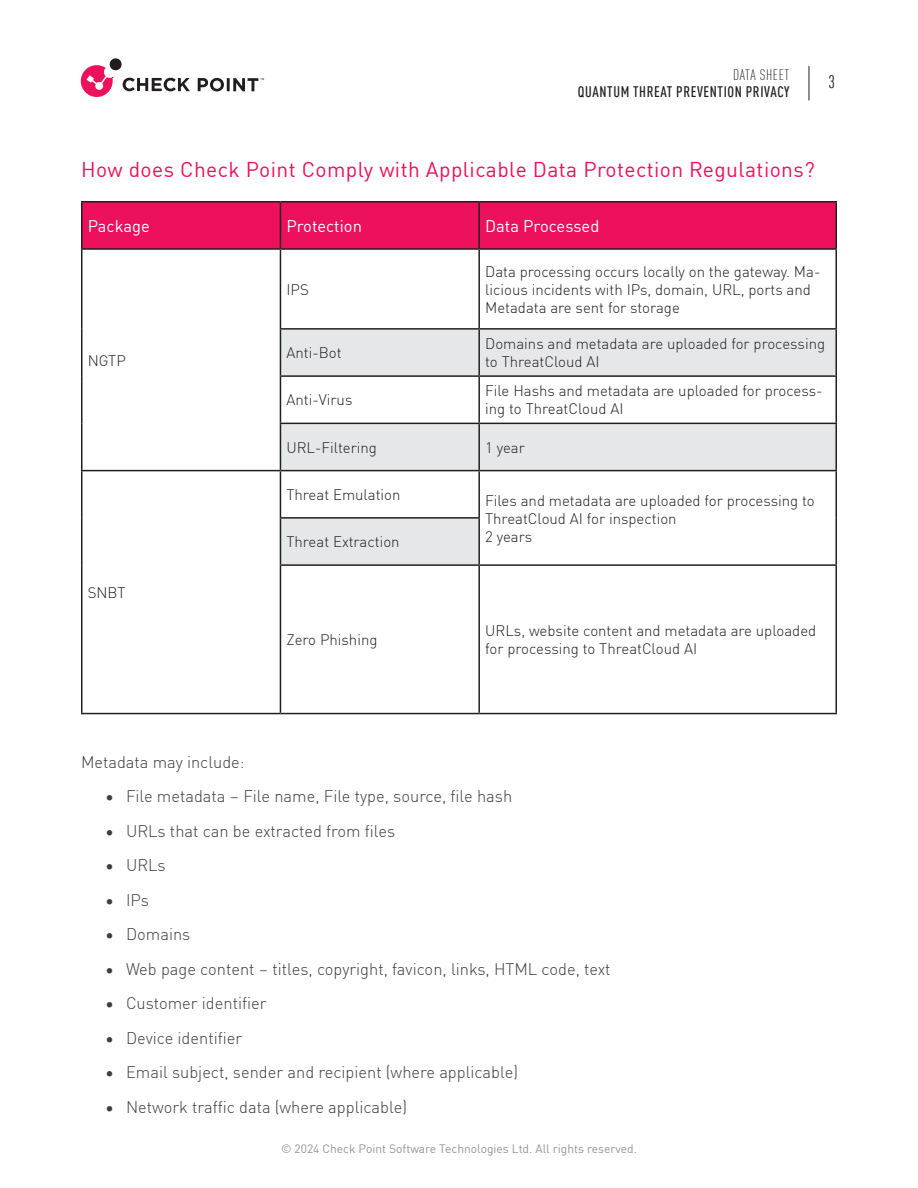
<style>
.page{position:relative;width:918px;height:1188px;background:#fff}
.page>*{position:absolute;margin:0;border:0;box-sizing:border-box;transform-origin:0 0}
.Header_1{font:21px "DIN Pro";letter-spacing:.02em;color:#ed105c}
.t1{font:condensed 18px "DIN Pro";color:#231f20}
.Header_1-2{font:300 16.5px "DIN Pro";color:#3e3e3f}
.t2{font:16.5px "DIN Pro";color:#fff}
.t3{font:300 15px/18px "DIN Pro";color:#231f20}
.t4{font:500 condensed 15px "DIN Pro";letter-spacing:.04em;color:#231f20}
.t5{font:300 condensed 15px "DIN Pro";letter-spacing:.04em;color:#231f20}
.t6{font:12px "DIN Pro";color:#939598}
</style>
<div class="page">
<svg style="left:81px;top:58px;width:109px;height:39px"></svg>
<svg style="left:198px;top:78px;width:66px;height:13px"></svg>
<hr style="left:809px;top:66px;width:1px;height:34px;background:#231f20">
<div style="left:82px;top:202px;width:754px;height:46px;background:#ed105c"></div>
<svg style="left:281px;top:330px;width:555px;height:234px"></svg>
<svg style="left:281px;top:566px;width:555px;height:147px"></svg>
<hr style="left:81px;top:201px;width:199px;height:1px;background:#231f20">
<hr style="left:81px;top:202px;width:1px;height:46px;background:#231f20">
<hr style="left:280px;top:201px;width:199px;height:1px;background:#231f20">
<hr style="left:280px;top:202px;width:1px;height:46px;background:#231f20">
<hr style="left:479px;top:201px;width:358px;height:1px;background:#231f20">
<hr style="left:478px;top:202px;width:2px;height:46px;background:#231f20">
<hr style="left:836px;top:202px;width:1px;height:46px;background:#231f20">
<hr style="left:81px;top:248px;width:199px;height:2px;background:#231f20">
<hr style="left:81px;top:250px;width:1px;height:79px;background:#231f20">
<hr style="left:280px;top:248px;width:199px;height:2px;background:#231f20">
<hr style="left:280px;top:250px;width:1px;height:78px;background:#231f20">
<hr style="left:479px;top:248px;width:358px;height:2px;background:#231f20">
<hr style="left:478px;top:250px;width:2px;height:78px;background:#231f20">
<hr style="left:836px;top:250px;width:1px;height:78px;background:#231f20">
<hr style="left:81px;top:329px;width:1px;height:47px;background:#231f20">
<hr style="left:280px;top:328px;width:199px;height:2px;background:#231f20">
<hr style="left:280px;top:330px;width:1px;height:45px;background:#231f20">
<hr style="left:479px;top:328px;width:358px;height:2px;background:#231f20">
<hr style="left:478px;top:330px;width:2px;height:45px;background:#231f20">
<hr style="left:836px;top:330px;width:1px;height:45px;background:#231f20">
<hr style="left:81px;top:376px;width:1px;height:47px;background:#231f20">
<hr style="left:280px;top:375px;width:199px;height:2px;background:#231f20">
<hr style="left:280px;top:377px;width:1px;height:46px;background:#231f20">
<hr style="left:479px;top:375px;width:358px;height:2px;background:#231f20">
<hr style="left:478px;top:377px;width:2px;height:46px;background:#231f20">
<hr style="left:836px;top:377px;width:1px;height:46px;background:#231f20">
<hr style="left:81px;top:423px;width:1px;height:47px;background:#231f20">
<hr style="left:280px;top:423px;width:199px;height:1px;background:#231f20">
<hr style="left:280px;top:424px;width:1px;height:46px;background:#231f20">
<hr style="left:479px;top:423px;width:358px;height:1px;background:#231f20">
<hr style="left:478px;top:424px;width:2px;height:46px;background:#231f20">
<hr style="left:836px;top:424px;width:1px;height:46px;background:#231f20">
<hr style="left:81px;top:470px;width:199px;height:1px;background:#231f20">
<hr style="left:81px;top:471px;width:1px;height:47px;background:#231f20">
<hr style="left:280px;top:470px;width:199px;height:1px;background:#231f20">
<hr style="left:280px;top:471px;width:1px;height:46px;background:#231f20">
<hr style="left:479px;top:470px;width:358px;height:1px;background:#231f20">
<hr style="left:478px;top:471px;width:2px;height:46px;background:#231f20">
<hr style="left:836px;top:471px;width:1px;height:47px;background:#231f20">
<hr style="left:81px;top:518px;width:1px;height:47px;background:#231f20">
<hr style="left:280px;top:517px;width:200px;height:2px;background:#231f20">
<hr style="left:280px;top:519px;width:1px;height:45px;background:#231f20">
<hr style="left:478px;top:519px;width:2px;height:45px;background:#231f20">
<hr style="left:836px;top:518px;width:1px;height:46px;background:#231f20">
<hr style="left:81px;top:565px;width:1px;height:148px;background:#231f20">
<hr style="left:280px;top:564px;width:199px;height:2px;background:#231f20">
<hr style="left:280px;top:566px;width:1px;height:147px;background:#231f20">
<hr style="left:479px;top:564px;width:358px;height:2px;background:#231f20">
<hr style="left:478px;top:566px;width:2px;height:147px;background:#231f20">
<hr style="left:836px;top:566px;width:1px;height:147px;background:#231f20">
<hr style="left:81px;top:713px;width:199px;height:1px;background:#231f20">
<hr style="left:280px;top:713px;width:199px;height:1px;background:#231f20">
<hr style="left:479px;top:713px;width:358px;height:1px;background:#231f20">
<p class="t5" style="left:733px;top:65px;width:58px">DATA SHEET</p>
<p class="t4" style="left:578px;top:81px;width:213px">QUANTUM THREAT PREVENTION PRIVACY</p>
<p class="t1" style="left:828px;top:69px;width:8px">3</p>
<p class="Header_1" style="left:81px;top:153px;width:735px">How does Check Point Comply with Applicable Data Protection Regulations?</p>
<p class="t2" style="left:88px;top:213px;width:64px">Package</p>
<p class="t2" style="left:286px;top:213px;width:77px">Protection</p>
<p class="t2" style="left:485px;top:213px;width:116px">Data Processed</p>
<p class="t3" style="left:286px;top:279px;width:24px">IPS</p>
<p class="t3" style="left:485px;top:261px;width:337px">Data processing occurs locally on the gateway. Ma&shy;licious incidents with IPs, domain, URL, ports and<br>Metadata are sent for storage</p>
<p class="t3" style="left:88px;top:350px;width:40px">NGTP</p>
<p class="t3" style="left:88px;top:582px;width:39px">SNBT</p>
<p class="t3" style="left:286px;top:343px;width:57px">Anti-Bot</p>
<p class="t3" style="left:485px;top:334px;width:342px">Domains and metadata are uploaded for processing to ThreatCloud AI</p>
<p class="t3" style="left:286px;top:390px;width:67px">Anti-Virus</p>
<p class="t3" style="left:485px;top:381px;width:339px">File Hashs and metadata are uploaded for process&shy;ing to ThreatCloud AI</p>
<p class="t3" style="left:286px;top:437px;width:92px">URL-Filtering</p>
<p class="t3" style="left:485px;top:437px;width:41px">1 year</p>
<p class="t3" style="left:286px;top:485px;width:116px">Threat Emulation</p>
<p class="t3" style="left:286px;top:532px;width:115px">Threat Extraction</p>
<p class="t3" style="left:485px;top:490px;width:331px">Files and metadata are uploaded for processing to<br>ThreatCloud AI for inspection</p>
<p class="t3" style="left:485px;top:526px;width:49px">2 years</p>
<p class="t3" style="left:286px;top:630px;width:93px">Zero Phishing</p>
<p class="t3" style="left:485px;top:621px;width:333px">URLs, website content and metadata are uploaded for processing to ThreatCloud AI</p>
<p class="Header_1-2" style="left:81px;top:749px;width:165px">Metadata may include:</p>
<p class="Header_1-2" style="left:105px;top:784px;width:409px">• File metadata – File name, File type, source, file hash</p>
<p class="Header_1-2" style="left:105px;top:818px;width:292px">• URLs that can be extracted from files</p>
<p class="Header_1-2" style="left:105px;top:853px;width:62px">• URLs</p>
<p class="Header_1-2" style="left:105px;top:887px;width:45px">• IPs</p>
<p class="Header_1-2" style="left:105px;top:922px;width:87px">• Domains</p>
<p class="Header_1-2" style="left:105px;top:956px;width:507px">• Web page content – titles, copyright, favicon, links, HTML code, text</p>
<p class="Header_1-2" style="left:105px;top:991px;width:163px">• Customer identifier</p>
<p class="Header_1-2" style="left:105px;top:1025px;width:139px">• Device identifier</p>
<p class="Header_1-2" style="left:105px;top:1060px;width:415px">• Email subject, sender and recipient (where applicable)</p>
<p class="Header_1-2" style="left:105px;top:1094px;width:304px">• Network traffic data (where applicable)</p>
<p class="t6" style="left:281px;top:1139px;width:357px">© 2024 Check Point Software Technologies Ltd. All rights reserved.</p>
</div>
